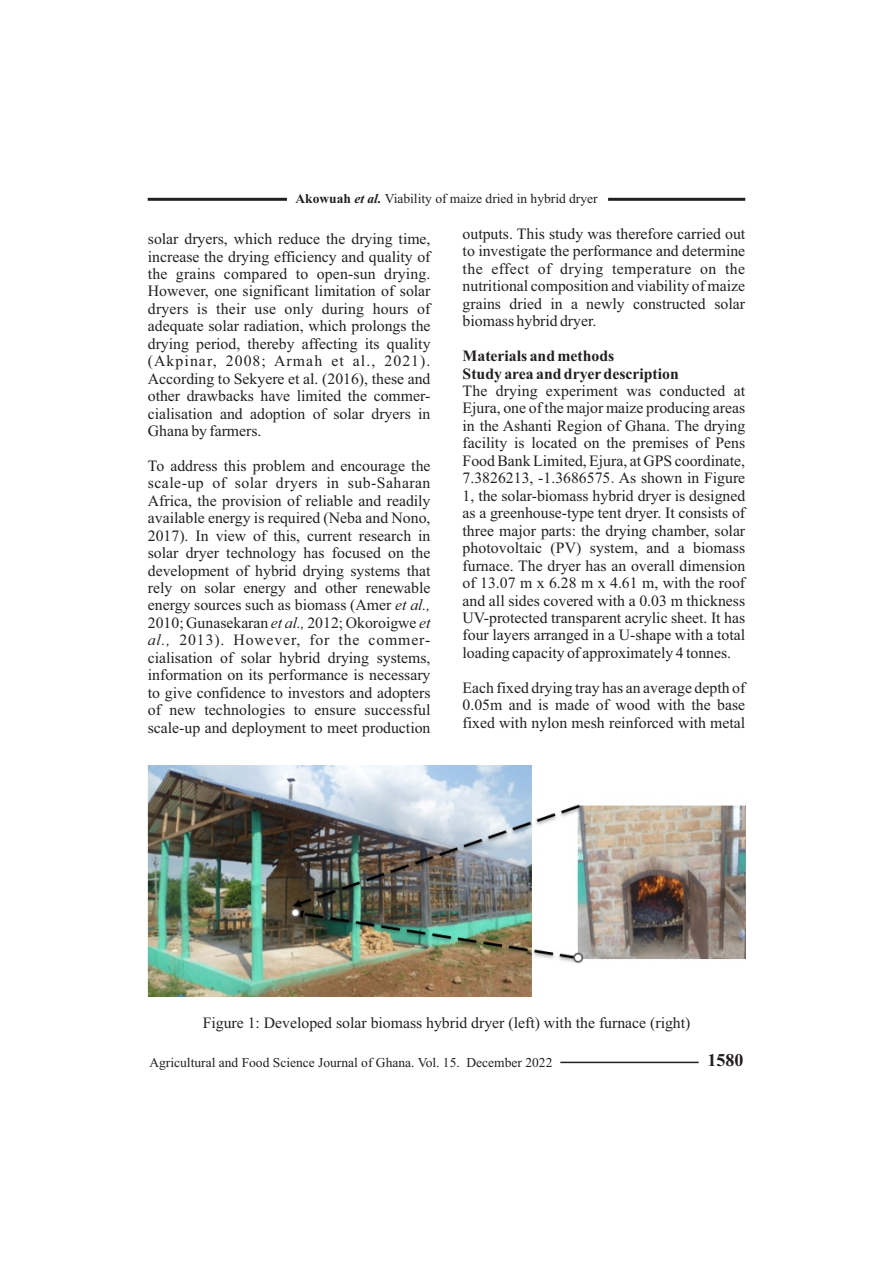
<style>
.page{position:relative;width:893px;height:1263px;background:#fff}
.page>*{position:absolute;margin:0;border:0;box-sizing:border-box;transform-origin:0 0}
.t1{font:700 18px "Times New Roman";color:#231f20}
.t2{font:15.75px/17.4px "Times New Roman";color:#231f20;text-align:justify}
.t3{font:700 15.75px "Times New Roman";color:#231f20}
.t4{font:13.5px "Times New Roman";color:#231f20}
.s1{font-weight:700}
.s2{font-weight:700;font-style:italic}
.s3{font-style:italic}
.s4{font-family:"Arial";color:#4d5156}
</style>
<div class="page">
<img style="left:148px;top:766px;width:597px;height:230px">
<hr style="left:560px;top:1062px;width:139px;height:1px;background:#231f20">
<hr style="left:148px;top:198px;width:139px;height:3px;background:#231f20">
<hr style="left:608px;top:198px;width:137px;height:3px;background:#231f20">
<p class="t4" style="left:295px;top:193px;width:304px"><span class="s1">Akowuah</span> <span class="s2">et al.</span> Viability of maize dried in hybrid dryer</p>
<p class="t2" style="left:148px;top:232px;width:284px">solar dryers, which reduce the drying time, increase the drying efficiency and quality of the grains compared to open-sun drying.<br>However, one significant limitation of solar dryers is their use only during hours of adequate solar radiation, which prolongs the drying period, thereby affecting its quality (Akpinar, 2008; Armah et al., 2021).<br>According to Sekyere et al. (2016), these and other drawbacks have limited the commer&shy;cialisation and adoption of solar dryers in Ghana by farmers.</p>
<p class="t2" style="left:148px;top:458px;width:284px">To address this problem and encourage the scale-up of solar dryers in sub-Saharan Africa, the provision of reliable and readily available energy is required (Neba and Nono, 2017). In view of this, current research in solar dryer technology has focused on the development of hybrid drying systems that rely on solar energy and other renewable energy sources such as biomass (Amer <span class="s3">et al., </span>2010; Gunasekaran <span class="s3">et al.,</span> 2012; Okoroigwe <span class="s3">et al.,</span> 2013). However, for the commer&shy;cialisation of solar hybrid drying systems, information on its performance is necessary to give confidence to investors and adopters of new technologies to ensure successful scale-up and deployment to meet production</p>
<p class="t2" style="left:463px;top:227px;width:284px">outputs. This study was therefore carried out to investigate the performance and determine the effect of drying temperature on the nutritional composition and viability of maize grains dried in a newly constructed solar biomass hybrid dryer.</p>
<p class="t3" style="left:463px;top:350px;width:153px">Materials and methods</p>
<p class="t3" style="left:463px;top:368px;width:218px">Study area and dryerdescription</p>
<p class="t2" style="left:463px;top:383px;width:284px">The drying experiment was conducted at Ejura, one of the major maize producing areas in the Ashanti Region of Ghana. The drying facility is located on the premises of Pens Food Bank Limited, Ejura, at GPS coordinate, 7.3826213, -1.3686575<span class="s4">.</span> As shown in Figure 1, the solar-biomass hybrid dryer is designed as a greenhouse-type tent dryer. It consists of three major parts: the drying chamber, solar photovoltaic (PV) system, and a biomass furnace. The dryer has an overall dimension of 13.07 m x 6.28 m x 4.61 m, with the roof and all sides covered with a 0.03 m thickness UV-protected transparent acrylic sheet. It has four layers arranged in a U-shape with a total loading capacity of approximately 4 tonnes.</p>
<p class="t2" style="left:463px;top:680px;width:284px">Each fixed drying tray has an average depth of 0.05m and is made of wood with the base fixed with nylon mesh reinforced with metal</p>
<p class="t2" style="left:203px;top:1015px;width:489px">Figure 1: Developed solar biomass hybrid dryer (left) with the furnace (right)</p>
<p class="t4" style="left:149px;top:1057px;width:404px">Agricultural and Food Science Journal of Ghana. Vol. 15. December 2022</p>
<p class="t1" style="left:707px;top:1054px;width:37px">1580</p>
</div>
